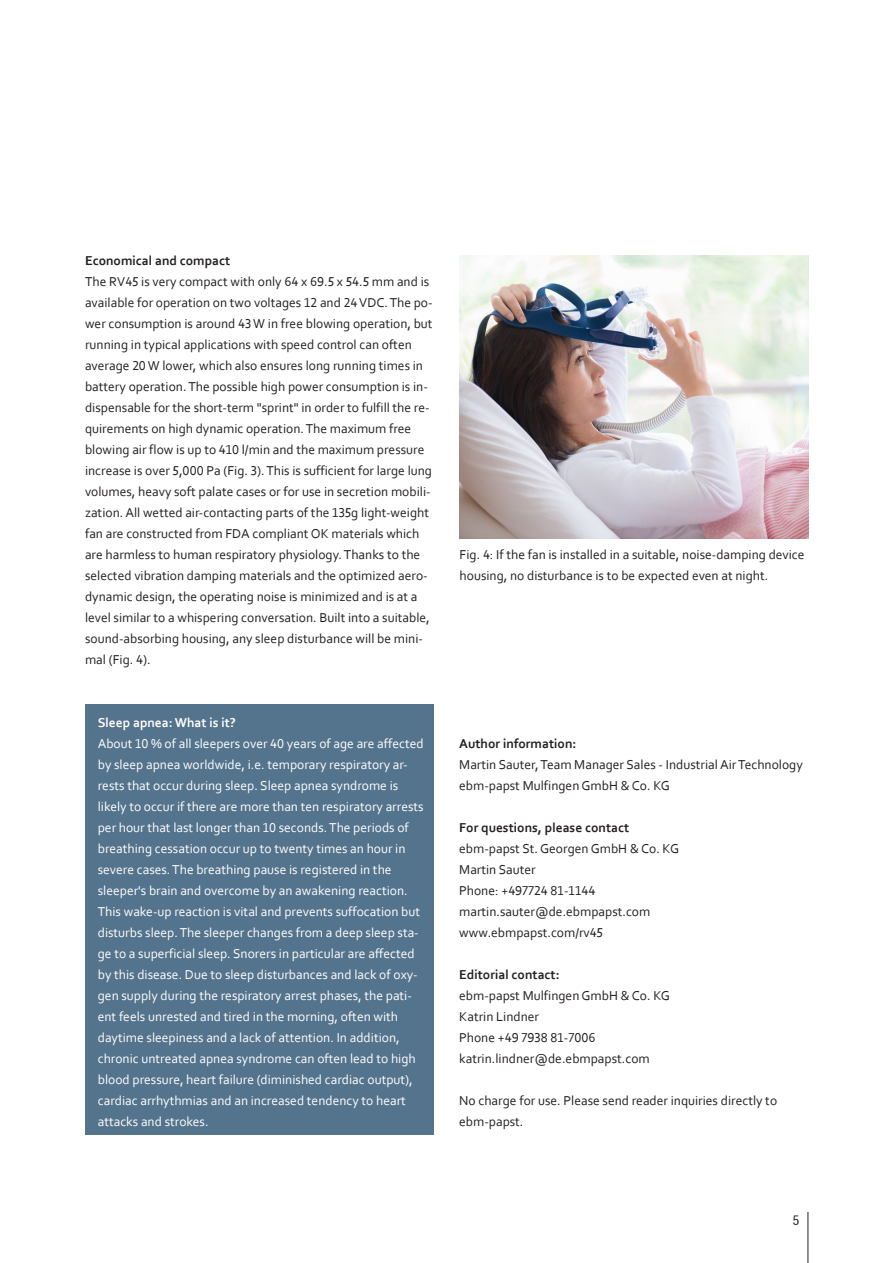
<style>
.page{position:relative;width:893px;height:1263px;background:#fff}
.page>*{position:absolute;margin:0;border:0;box-sizing:border-box;transform-origin:0 0}
.Copy_9_14pt_schwarz{font:13.5px/21px "Corbel";color:#231f20}
.Copy_9_14pt_schwarz-2{font:13.5px/21px "Corbel";color:#fff}
.Copy_9_14pt_schwarz-3{font:700 13.5px "Corbel";color:#231f20}
.t1{font:condensed 13.5px "Helvetica Neue LT";color:#231f20}
.s1{font-weight:700}
</style>
<div class="page">
<img style="left:460px;top:255px;width:348px;height:283px">
<div style="left:85px;top:704px;width:349px;height:431px;background:#54738c"></div>
<hr style="left:807px;top:1212px;width:1px;height:51px;background:#231f20">
<p class="Copy_9_14pt_schwarz-3" style="left:85px;top:252px;width:147px">Economical and compact</p>
<p class="Copy_9_14pt_schwarz" style="left:85px;top:271px;width:349px">The RV45 is very compact with only 64 x 69.5 x 54.5 mm and is available for operation on two voltages 12 and 24 VDC. The po&shy;wer consumption is around 43 W in free blowing operation, but running in typical applications with speed control can often average 20 W lower, which also ensures long running times in battery operation. The possible high power consumption is in&shy;dispensable for the short-term "sprint" in order to fulfill the re&shy;quirements on high dynamic operation. The maximum free blowing air flow is up to 410 l/min and the maximum pressure increase is over 5,000 Pa (Fig. 3). This is sufficient for large lung volumes, heavy soft palate cases or for use in secretion mobili&shy;zation. All wetted air-contacting parts of the 135g light-weight fan are constructed from FDA compliant OK materials which are harmless to human respiratory physiology. Thanks to the selected vibration damping materials and the optimized aero&shy;dynamic design, the operating noise is minimized and is at a level similar to a whispering conversation. Built into a suitable, sound-absorbing housing, any sleep disturbance will be mini&shy;mal (Fig. 4).</p>
<p class="Copy_9_14pt_schwarz-2" style="left:98px;top:712px;width:327px"><span class="s1">Sleep apnea: What is it?<br></span>About 10 % of all sleepers over 40 years of age are affected by sleep apnea worldwide, i.e. temporary respiratory ar&shy;rests that occur during sleep. Sleep apnea syndrome is likely to occur if there are more than ten respiratory arrests per hour that last longer than 10 seconds. The periods of breathing cessation occur up to twenty times an hour in severe cases. The breathing pause is registered in the sleeper's brain and overcome by an awakening reaction.<br>This wake-up reaction is vital and prevents suffocation but disturbs sleep. The sleeper changes from a deep sleep sta&shy;ge to a superficial sleep. Snorers in particular are affected by this disease. Due to sleep disturbances and lack of oxy&shy;gen supply during the respiratory arrest phases, the pati&shy;ent feels unrested and tired in the morning, often with daytime sleepiness and a lack of attention. In addition, chronic untreated apnea syndrome can often lead to high blood pressure, heart failure (diminished cardiac output), cardiac arrhythmias and an increased tendency to heart attacks and strokes.</p>
<p class="Copy_9_14pt_schwarz" style="left:460px;top:544px;width:346px">Fig. 4: If the fan is installed in a suitable, noise-damping device housing, no disturbance is to be expected even at night.</p>
<p class="Copy_9_14pt_schwarz-3" style="left:459px;top:735px;width:119px">Author information:</p>
<p class="Copy_9_14pt_schwarz" style="left:459px;top:754px;width:345px">Martin Sauter, Team Manager Sales - Industrial Air Technology</p>
<p class="Copy_9_14pt_schwarz" style="left:459px;top:775px;width:212px">ebm-papst Mulfingen GmbH &amp; Co. KG</p>
<p class="Copy_9_14pt_schwarz-3" style="left:459px;top:819px;width:171px">For questions, please contact</p>
<p class="Copy_9_14pt_schwarz" style="left:459px;top:838px;width:221px">ebm-papst St. Georgen GmbH &amp; Co. KG</p>
<p class="Copy_9_14pt_schwarz" style="left:459px;top:859px;width:78px">Martin Sauter</p>
<p class="Copy_9_14pt_schwarz" style="left:459px;top:880px;width:138px">Phone: +497724 81-1144</p>
<p class="Copy_9_14pt_schwarz" style="left:459px;top:901px;width:193px">martin.sauter@de.ebmpapst.com</p>
<p class="Copy_9_14pt_schwarz" style="left:459px;top:922px;width:145px">www.ebmpapst.com/rv45</p>
<p class="Copy_9_14pt_schwarz-3" style="left:459px;top:966px;width:102px">Editorial contact:</p>
<p class="Copy_9_14pt_schwarz" style="left:459px;top:985px;width:212px">ebm-papst Mulfingen GmbH &amp; Co. KG</p>
<p class="Copy_9_14pt_schwarz" style="left:459px;top:1006px;width:81px">Katrin Lindner</p>
<p class="Copy_9_14pt_schwarz" style="left:459px;top:1027px;width:138px">Phone +49 7938 81-7006</p>
<p class="Copy_9_14pt_schwarz" style="left:459px;top:1048px;width:192px">katrin.lindner@de.ebmpapst.com</p>
<p class="Copy_9_14pt_schwarz" style="left:459px;top:1090px;width:319px">No charge for use. Please send reader inquiries directly to ebm-papst.</p>
<p class="t1" style="left:793px;top:1212px;width:8px">5</p>
</div>
